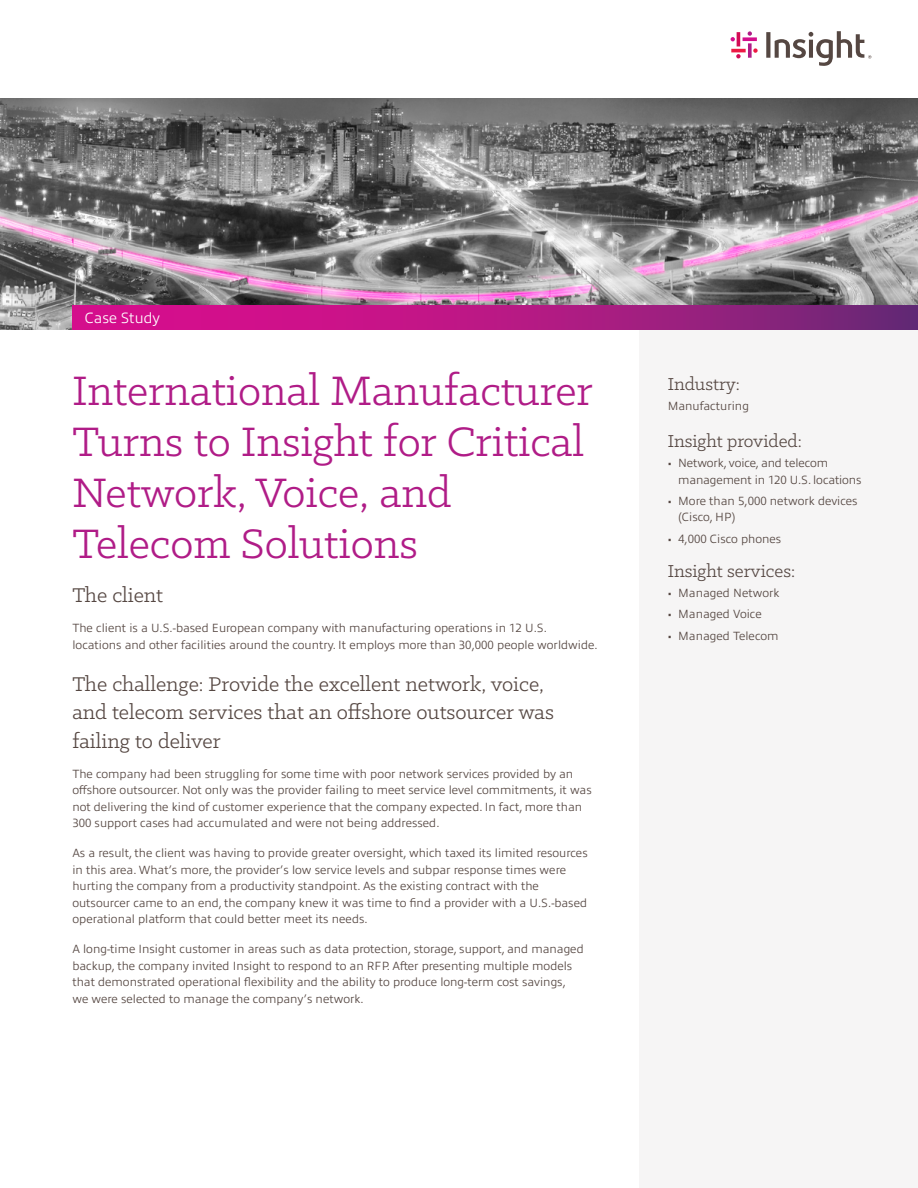
<style>
.page{position:relative;width:918px;height:1188px;background:#fff}
.page>*{position:absolute;margin:0;border:0;box-sizing:border-box;transform-origin:0 0}
.t1{font:46.5px/51px "Klinic Slab";color:#b01c87}
.t2{font:22.5px/28.5px "Klinic Slab";color:#554742}
.t3{font:19.5px "Klinic Slab";color:#554742}
.t4{font:300 15px "Allumi Pro";color:#fff}
.t5{font:300 12px/16.5px "Allumi Pro";color:#554742}
</style>
<div class="page">
<div style="left:639px;top:305px;width:279px;height:883px;background:#f6f5f5"></div>
<img style="left:0;top:98px;width:918px;height:232px">
<svg style="left:72px;top:305px;width:846px;height:25px;background:#af1983"></svg>
<svg style="left:748px;top:43px;width:4px;height:15px"></svg>
<svg style="left:748px;top:31px;width:4px;height:5px"></svg>
<hr style="left:737px;top:32px;width:3px;height:14px;background:#d30b55">
<svg style="left:736px;top:54px;width:5px;height:4px"></svg>
<svg style="left:743px;top:37px;width:14px;height:4px"></svg>
<svg style="left:731px;top:37px;width:4px;height:4px"></svg>
<hr style="left:731px;top:49px;width:15px;height:3px;background:#ed1944">
<svg style="left:753px;top:48px;width:5px;height:5px"></svg>
<svg style="left:766px;top:31px;width:105px;height:35px"></svg>
<p class="t4" style="left:85px;top:307px;width:77px">Case Study</p>
<h1 class="t1" style="left:72px;top:364px;width:522px">International Manufacturer<br>Turns to Insight for Critical<br>Network, Voice, and<br>Telecom Solutions</h1>
<h2 class="t2" style="left:72px;top:580px;width:92px">The client</h2>
<p class="t5" style="left:72px;top:619px;width:527px">The client is a U.S.-based European company with manufacturing operations in 12 U.S. locations and other facilities around the country. It employs more than 30,000 people worldwide.</p>
<h2 class="t2" style="left:72px;top:669px;width:483px">The challenge: Provide the excellent network, voice, and telecom services that an offshore outsourcer was failing to deliver</h2>
<p class="t5" style="left:72px;top:764px;width:521px">The company had been struggling for some time with poor network services provided by an offshore outsourcer. Not only was the provider failing to meet service level commitments, it was not delivering the kind of customer experience that the company expected. In fact, more than 300 support cases had accumulated and were not being addressed.</p>
<p class="t5" style="left:72px;top:844px;width:517px">As a result, the client was having to provide greater oversight, which taxed its limited resources in this area. What’s more, the provider’s low service levels and subpar response times were hurting the company from a productivity standpoint. As the existing contract with the outsourcer came to an end, the company knew it was time to find a provider with a U.S.-based operational platform that could better meet its needs.</p>
<p class="t5" style="left:72px;top:940px;width:513px">A long-time Insight customer in areas such as data protection, storage, support, and managed backup, the company invited Insight to respond to an RFP. After presenting multiple models that demonstrated operational flexibility and the ability to produce long-term cost savings, we were selected to manage the company’s network.</p>
<h3 class="t3" style="left:668px;top:372px;width:74px">Industry:</h3>
<p class="t5" style="left:668px;top:397px;width:83px">Manufacturing</p>
<h3 class="t3" style="left:668px;top:429px;width:136px">Insight provided:</h3>
<p class="t5" style="left:678px;top:454px;width:185px;text-indent:-10px">• Network, voice, and telecom management in 120 U.S. locations</p>
<p class="t5" style="left:678px;top:492px;width:181px;text-indent:-10px">• More than 5,000 network devices (Cisco, HP)</p>
<p class="t5" style="left:668px;top:529px;width:115px">• 4,000 Cisco phones</p>
<h3 class="t3" style="left:668px;top:559px;width:129px">Insight services:</h3>
<p class="t5" style="left:668px;top:584px;width:113px">• Managed Network</p>
<p class="t5" style="left:668px;top:605px;width:96px">• Managed Voice</p>
<p class="t5" style="left:668px;top:626px;width:112px">• Managed Telecom</p>
</div>
